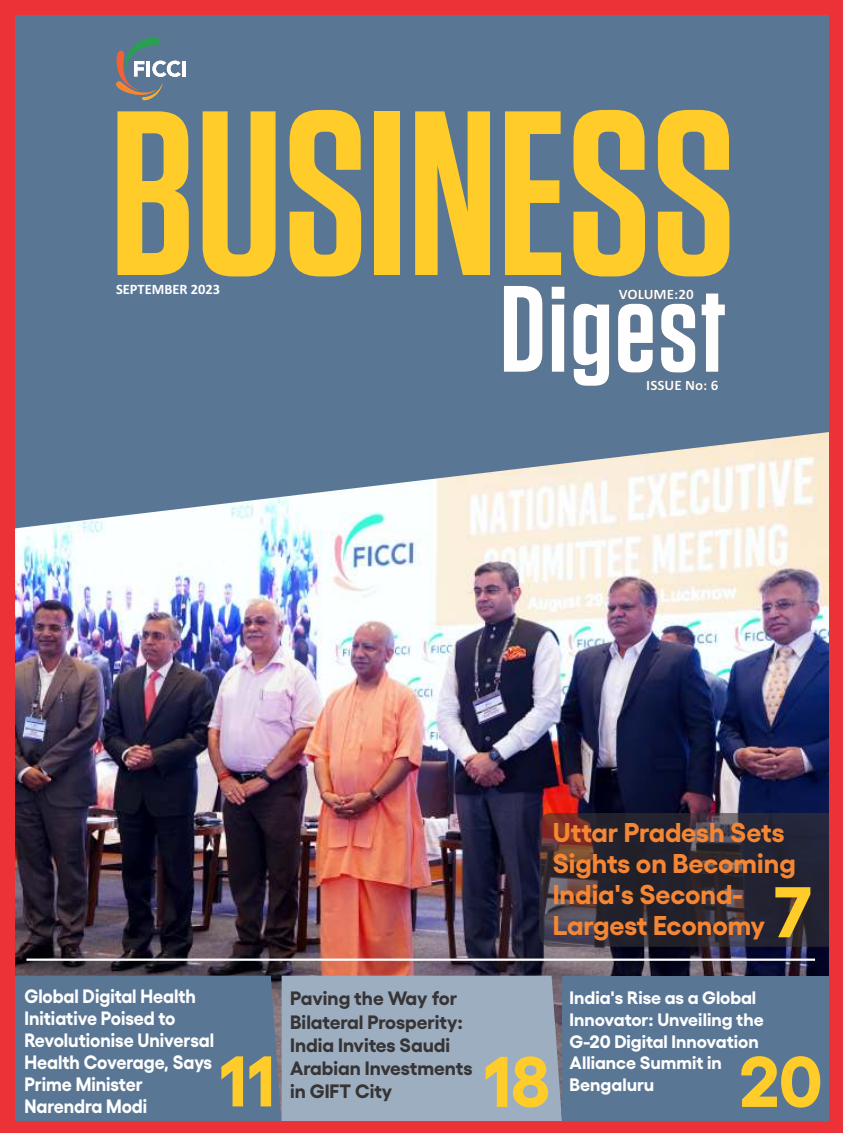
<style>
.page{position:relative;width:843px;height:1133px;background:#fff}
.page>*{position:absolute;margin:0;border:0;box-sizing:border-box;transform-origin:0 0}
.t1{font:600 233.7px "Tungsten";color:#ffcc29}
.t2{font:600 122.55px "Tungsten";letter-spacing:.015em;color:#fefefe}
.t3{font:700 71.55px "Gellix";color:#ffcc29}
.t4{font:700 27.15px/30.9px "Gellix";color:#f58634}
.t5{font:700 19.35px/21.9px "Gellix";color:#fefefe;scale:.94 1}
.t6{font:700 19.35px/23.2px "Gellix";color:#373435}
.t7{font:700 18px/21.6px "Gellix";color:#fefefe}
.t8{font:700 14.4px "Calibri";color:#fefefe;scale:1.05 1}
.t9{font:700 14.4px "Calibri";color:#fefefe}
</style>
<div class="page">
<svg style="left:0;top:1132px;width:27px;height:1px"></svg>
<svg style="left:816px;top:1132px;width:26px;height:1px"></svg>
<img style="left:0;top:0;width:842px;height:1132px">
<svg style="left:110px;top:33px;width:71px;height:69px;background:#718391"></svg>
<hr style="left:182px;top:61px;width:4px;height:15px;background:#fefefe">
<hr style="left:26px;top:958px;width:788px;height:2px;background:#fefefe">
<h1 class="t1" style="left:110px;top:88px;width:627px">BUSINESS</h1>
<p class="t8" style="left:619px;top:288px;width:73px">VOLUME:20</p>
<p class="t9" style="left:116px;top:283px;width:106px">SEPTEMBER 2023</p>
<h2 class="t2" style="left:500px;top:274px;width:228px">Digest</h2>
<p class="t8" style="left:646px;top:379px;width:70px">ISSUE No: 6</p>
<h3 class="t4" style="left:552px;top:817px;width:244px">Uttar Pradesh Sets<br>Sights on Becoming<br>India's Second-<br>Largest Economy</h3>
<h3 class="t3" style="left:774px;top:877px;width:39px">7</h3>
<p class="t5" style="left:24px;top:985px;width:203px">Global Digital Health<br>Initiative Poised to<br>Revolutionise Universal<br>Health Coverage, Says<br>Prime Minister<br>Narendra Modi</p>
<h3 class="t3" style="left:219px;top:1046px;width:58px">11</h3>
<p class="t6" style="left:290px;top:987px;width:184px">Paving the Way for<br>Bilateral Prosperity:<br>India Invites Saudi<br>Arabian Investments in GIFT City</p>
<p class="t7" style="left:569px;top:987px;width:195px">India's Rise as a Global<br>Innovator: Unveiling the<br>G-20 Digital Innovation<br>Alliance Summit in<br>Bengaluru</p>
<h3 class="t3" style="left:483px;top:1046px;width:68px">18</h3>
<h3 class="t3" style="left:738px;top:1046px;width:85px">20</h3>
</div>
